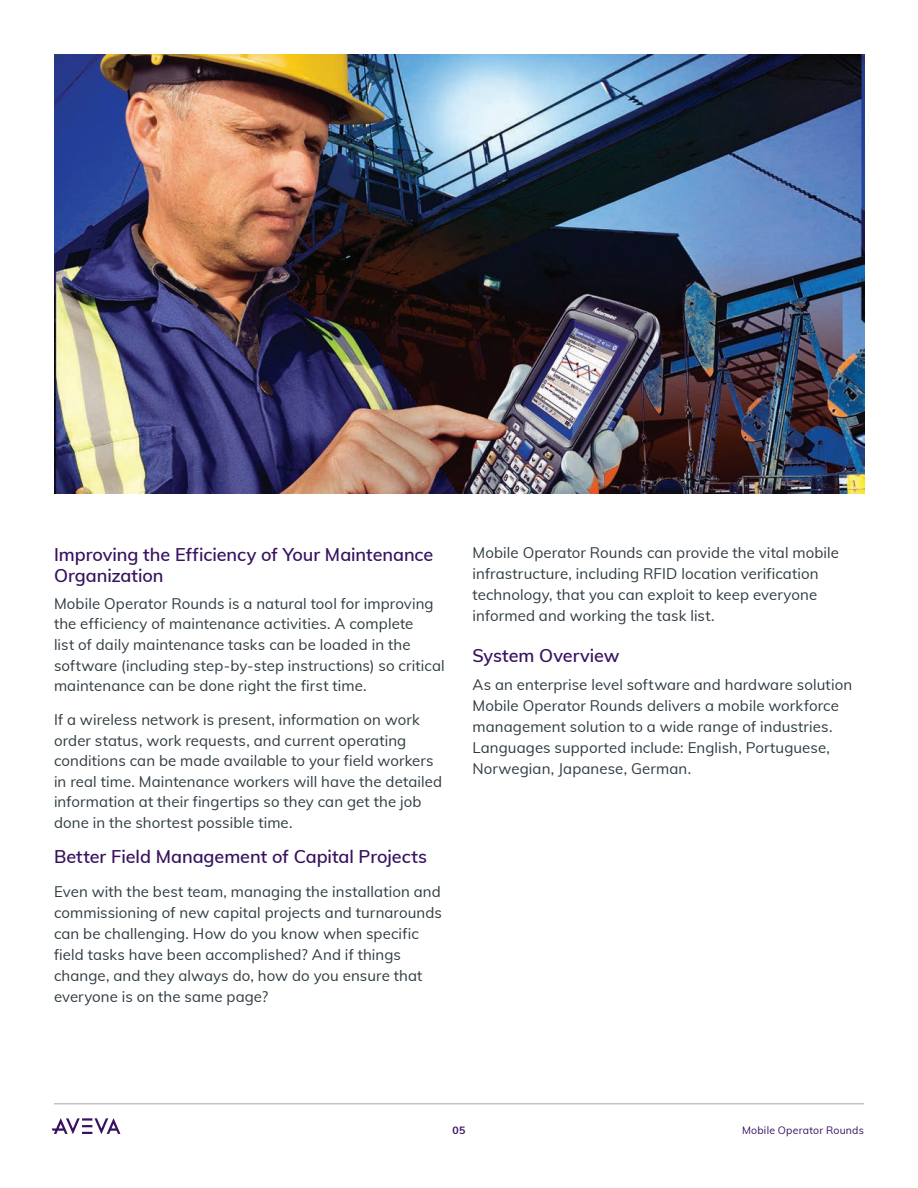
<style>
.page{position:relative;width:918px;height:1188px;background:#fff}
.page>*{position:absolute;margin:0;border:0;box-sizing:border-box;transform-origin:0 0}
.S1_Subheadlines{font:600 18px/20.5px "Muli";letter-spacing:-.005em;color:#371260}
.Body_Copy{font:600 18px "Muli";color:#371260}
.Body_Copy-2{font:15px/21px "Muli";letter-spacing:.005em;color:#2f3b41}
.t1{font:10.5px "Muli";letter-spacing:.02em;color:#371260}
.t2{font:700 10.5px "Muli";color:#371260}
</style>
<div class="page">
<hr style="left:54px;top:1104px;width:810px;height:1px;background:#a3a7a9">
<svg style="left:52px;top:1118px;width:68px;height:16px"></svg>
<img style="left:54px;top:54px;width:810px;height:440px">
<p class="S1_Subheadlines" style="left:54px;top:543px;width:381px">Improving the Efficiency of Your Maintenance<br>Organization</p>
<p class="Body_Copy-2" style="left:54px;top:593px;width:392px;line-height:20.5px">Mobile Operator Rounds is a natural tool for improving the efficiency of maintenance activities. A complete<br>list of daily maintenance tasks can be loaded in the software (including step-by-step instructions) so critical maintenance can be done right the first time.</p>
<p class="Body_Copy-2" style="left:54px;top:709px;width:390px">If a wireless network is present, information on work order status, work requests, and current operating conditions can be made available to your field workers in real time. Maintenance workers will have the detailed information at their fingertips so they can get the job done in the shortest possible time.</p>
<p class="Body_Copy" style="left:54px;top:843px;width:375px">Better Field Management of Capital Projects</p>
<p class="Body_Copy-2" style="left:54px;top:881px;width:389px">Even with the best team, managing the installation and commissioning of new capital projects and turnarounds can be challenging. How do you know when specific field tasks have been accomplished? And if things change, and they always do, how do you ensure that everyone is on the same page?</p>
<p class="Body_Copy-2" style="left:472px;top:541px;width:368px">Mobile Operator Rounds can provide the vital mobile infrastructure, including RFID location verification technology, that you can exploit to keep everyone informed and working the task list.</p>
<p class="S1_Subheadlines" style="left:472px;top:645px;width:149px">System Overview</p>
<p class="Body_Copy-2" style="left:472px;top:673px;width:381px">As an enterprise level software and hardware solution Mobile Operator Rounds delivers a mobile workforce management solution to a wide range of industries.<br>Languages supported include: English, Portuguese, Norwegian, Japanese, German.</p>
<p class="t2" style="left:453px;top:1123px;width:14px">05</p>
<p class="t1" style="left:742px;top:1122px;width:123px">Mobile Operator Rounds</p>
</div>
